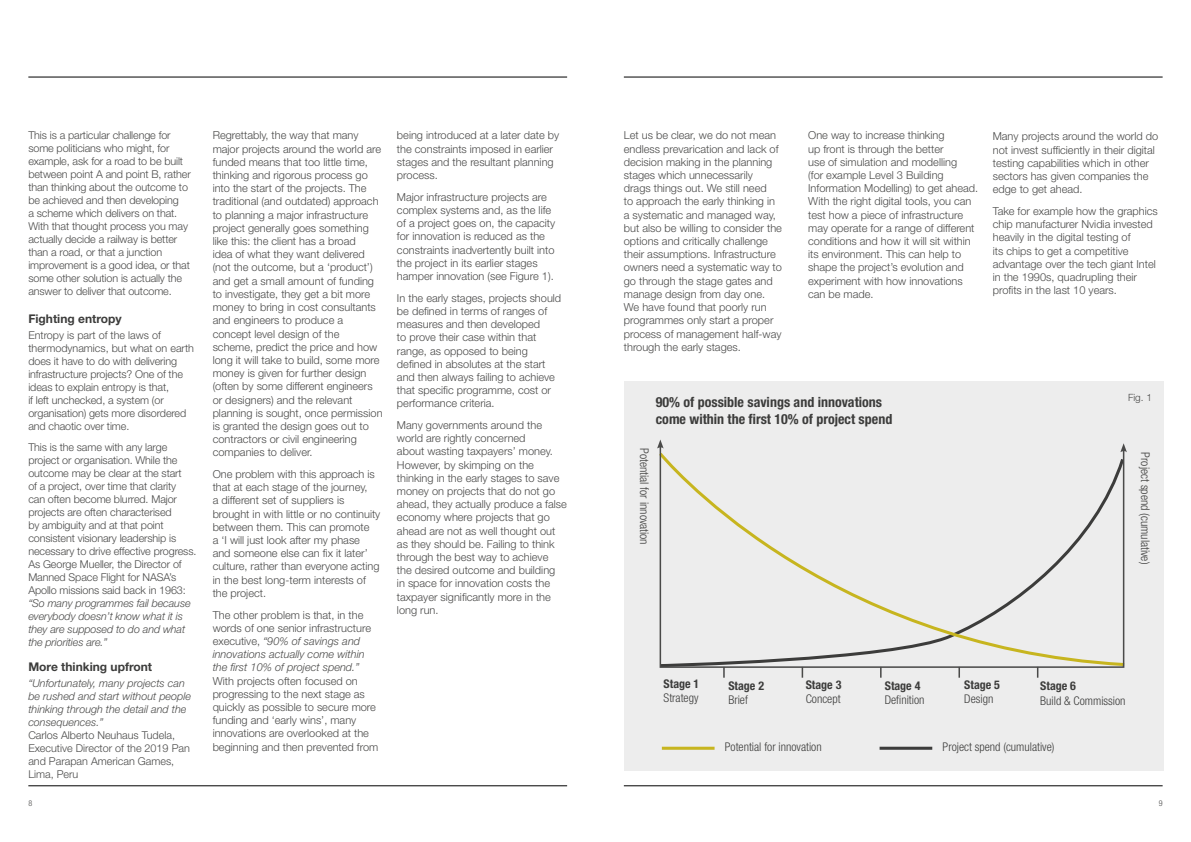
<style>
.page{position:relative;width:1191px;height:842px;background:#fff}
.page>*{position:absolute;margin:0;border:0;box-sizing:border-box;transform-origin:0 0}
.t1{font:700 condensed 14px/16.8px "Helvetica Neue LT Std";color:#3c3c3b}
.t2{font:300 condensed 12px "Helvetica Neue LT Std";color:#3c3c3b}
.t3{font:700 condensed 12px "Helvetica Neue LT Std";color:#3c3c3b}
.t4{font:700 12px "Helvetica Neue LT Std";color:#3c3c3b}
.t5{font:300 11px/13.2px "Helvetica Neue LT Std";color:#4a4a49}
.t6{font:italic 300 11px/13.2px "Helvetica Neue LT Std";color:#4a4a49}
.t7{font:300 10.8px/13px "Helvetica Neue LT Std";letter-spacing:-.01em;color:#4a4a49}
.t8{font:italic 300 10.8px/13px "Helvetica Neue LT Std";color:#4a4a49}
.t9{font:300 10px "Helvetica Neue LT Std";color:#4a4a49}
.t10{font:300 condensed 8px "Helvetica Neue LT Std";color:#4a4a49}
.s1{font-style:normal}
</style>
<div class="page">
<hr style="left:28px;top:77px;width:539px;height:1px;background:#000">
<hr style="left:624px;top:77px;width:538px;height:1px;background:#000">
<hr style="left:28px;top:785px;width:539px;height:1px;background:#000">
<hr style="left:624px;top:785px;width:538px;height:1px;background:#000">
<div style="left:624px;top:382px;width:539px;height:389px;background:#ededed"></div>
<svg style="left:659px;top:447px;width:466px;height:222px"></svg>
<svg style="left:657px;top:439px;width:6px;height:10px"></svg>
<svg style="left:1120px;top:443px;width:7px;height:9px"></svg>
<svg style="left:801px;top:667px;width:2px;height:11px"></svg>
<svg style="left:958px;top:667px;width:2px;height:11px"></svg>
<hr style="left:662px;top:747px;width:52px;height:3px;background:#c7b51f">
<hr style="left:879px;top:747px;width:53px;height:3px;background:#3c3c3b">
<p class="t7" style="left:28px;top:129px;width:164px">This is a particular challenge for some politicians who might, for example, ask for a road to be built between point A and point B, rather than thinking about the outcome to be achieved and then developing<br>a scheme which delivers on that.<br>With that thought process you may actually decide a railway is better than a road, or that a junction improvement is a good idea, or that some other solution is actually the answer to deliver that outcome.</p>
<p class="t4" style="left:28px;top:312px;width:95px">Fighting entropy</p>
<p class="t7" style="left:28px;top:328px;width:167px">Entropy is part of the laws of thermodynamics, but what on earth does it have to do with delivering infrastructure projects? One of the ideas to explain entropy is that,<br>if left unchecked, a system (or organisation) gets more disordered and chaotic over time.</p>
<p class="t7" style="left:28px;top:441px;width:170px">This is the same with any large project or organisation. While the outcome may be clear at the start<br>of a project, over time that clarity<br>can often become blurred. Major projects are often characterised<br>by ambiguity and at that point consistent visionary leadership is necessary to drive effective progress.<br>As George Mueller, the Director of Manned Space Flight for NASA’s Apollo missions said back in 1963:</p>
<p class="t8" style="left:28px;top:596px;width:164px">“So many programmes fail because everybody doesn’t know what it is they are supposed to do and what the priorities are.”</p>
<p class="t4" style="left:28px;top:660px;width:125px">More thinking upfront</p>
<p class="t8" style="left:28px;top:677px;width:164px">“Unfortunately, many projects can be rushed and start without people thinking through the detail and the consequences.”</p>
<p class="t7" style="left:28px;top:728px;width:163px">Carlos Alberto Neuhaus Tudela,<br>Executive Director of the 2019 Pan and Parapan American Games,<br>Lima, Peru</p>
<p class="t5" style="left:213px;top:129px;width:171px">Regrettably, the way that many major projects around the world are funded means that too little time, thinking and rigorous process go into the start of the projects. The traditional (and outdated) approach to planning a major infrastructure project generally goes something like this: the client has a broad<br>idea of what they want delivered (not the outcome, but a ‘product’) and get a small amount of funding to investigate, they get a bit more money to bring in cost consultants and engineers to produce a concept level design of the scheme, predict the price and how long it will take to build, some more money is given for further design (often by some different engineers or designers) and the relevant planning is sought, once permission is granted the design goes out to contractors or civil engineering companies to deliver.</p>
<p class="t5" style="left:213px;top:467px;width:169px">One problem with this approach is that at each stage of the journey,<br>a different set of suppliers is brought in with little or no continuity between them. This can promote<br>a ‘I will just look after my phase and someone else can fix it later’ culture, rather than everyone acting in the best long-term interests of the project.</p>
<p class="t6" style="left:213px;top:608px;width:160px"><span class="s1">The other problem is that, in the words of one senior infrastructure executive,</span> “90% of savings and innovations actually come within the first 10% of project spend.”</p>
<p class="t5" style="left:213px;top:674px;width:167px">With projects often focused on progressing to the next stage as quickly as possible to secure more funding and ‘early wins’, many innovations are overlooked at the beginning and then prevented from</p>
<p class="t5" style="left:397px;top:129px;width:164px">being introduced at a later date by the constraints imposed in earlier stages and the resultant planning process.</p>
<p class="t5" style="left:397px;top:190px;width:160px">Major infrastructure projects are complex systems and, as the life of a project goes on, the capacity for innovation is reduced as the constraints inadvertently built into the project in its earlier stages hamper innovation (see Figure 1).</p>
<p class="t5" style="left:397px;top:291px;width:166px">In the early stages, projects should be defined in terms of ranges of measures and then developed<br>to prove their case within that range, as opposed to being defined in absolutes at the start and then always failing to achieve that specific programme, cost or performance criteria.</p>
<p class="t5" style="left:397px;top:418px;width:171px">Many governments around the world are rightly concerned<br>about wasting taxpayers’ money.<br>However, by skimping on the thinking in the early stages to save money on projects that do not go ahead, they actually produce a false economy where projects that go ahead are not as well thought out as they should be. Failing to think through the best way to achieve<br>the desired outcome and building<br>in space for innovation costs the taxpayer significantly more in the long run.</p>
<p class="t5" style="left:624px;top:129px;width:160px">Let us be clear, we do not mean endless prevarication and lack of decision making in the planning stages which unnecessarily drags things out. We still need<br>to approach the early thinking in a systematic and managed way, but also be willing to consider the options and critically challenge their assumptions. Infrastructure owners need a systematic way to go through the stage gates and manage design from day one.<br>We have found that poorly run programmes only start a proper process of management half-way through the early stages.</p>
<p class="t5" style="left:808px;top:129px;width:172px">One way to increase thinking<br>up front is through the better<br>use of simulation and modelling<br>(for example Level 3 Building<br>Information Modelling) to get ahead.<br>With the right digital tools, you can test how a piece of infrastructure may operate for a range of different conditions and how it will sit within its environment. This can help to shape the project’s evolution and experiment with how innovations can be made.</p>
<p class="t5" style="left:992px;top:130px;width:167px">Many projects around the world do not invest sufficiently in their digital testing capabilities which in other sectors has given companies the edge to get ahead.</p>
<p class="t5" style="left:992px;top:204px;width:167px">Take for example how the graphics chip manufacturer Nvidia invested heavily in the digital testing of<br>its chips to get a competitive advantage over the tech giant Intel in the 1990s, quadrupling their profits in the last 10 years.</p>
<p class="t1" style="left:656px;top:393px;width:238px">90% of possible savings and innovations come within the first 10% of project spend</p>
<p class="t9" style="left:1128px;top:391px;width:25px">Fig. 1</p>
<p class="t2" style="left:651px;top:448px;width:98px;rotate:90deg">Potential for innovation</p>
<p class="t2" style="left:1152px;top:452px;width:113px;rotate:90deg">Project spend (cumulative)</p>
<p class="t3" style="left:663px;top:676px;width:37px">Stage 1</p>
<p class="t2" style="left:663px;top:691px;width:36px">Strategy</p>
<p class="t3" style="left:728px;top:678px;width:37px">Stage 2</p>
<p class="t2" style="left:728px;top:693px;width:21px">Brief</p>
<p class="t3" style="left:805px;top:677px;width:37px">Stage 3</p>
<p class="t2" style="left:805px;top:692px;width:36px">Concept</p>
<p class="t3" style="left:884px;top:678px;width:37px">Stage 4</p>
<p class="t2" style="left:884px;top:693px;width:41px">Definition</p>
<p class="t3" style="left:964px;top:677px;width:37px">Stage 5</p>
<p class="t2" style="left:964px;top:692px;width:31px">Design</p>
<p class="t3" style="left:1040px;top:679px;width:37px">Stage 6</p>
<p class="t2" style="left:1040px;top:694px;width:87px">Build &amp; Commission</p>
<p class="t2" style="left:725px;top:740px;width:98px">Potential for innovation</p>
<p class="t2" style="left:942px;top:740px;width:113px">Project spend (cumulative)</p>
<p class="t10" style="left:28px;top:798px;width:5px">8</p>
<p class="t10" style="left:1158px;top:798px;width:5px">9</p>
</div>
